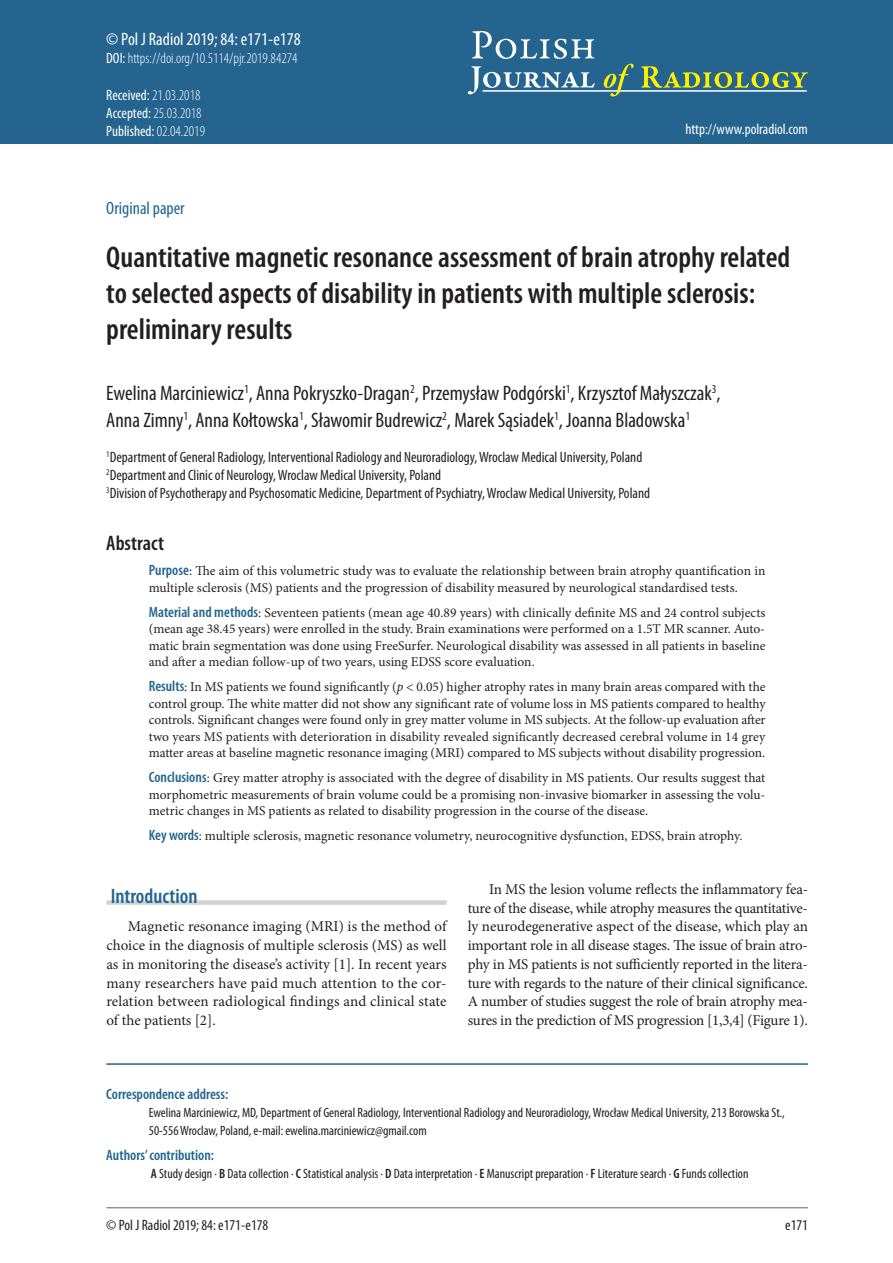
<style>
.page{position:relative;width:893px;height:1263px;background:#fff}
.page>*{position:absolute;margin:0;border:0;box-sizing:border-box;transform-origin:0 0}
.t1{font:600 condensed 30px/36px "Myriad Pro";color:#231f20}
.t2{font:condensed 21px/27px "Myriad Pro";color:#231f20}
.t3{font:600 condensed 21px "Myriad Pro";color:#24648f}
.t4{font:600 condensed 21px "Myriad Pro";color:#231f20}
.t5{font:condensed 18px "Myriad Pro";color:#fff}
.t6{font:condensed 18px "Myriad Pro";color:#24648f}
.t7{font:15px/18.8px "Minion Pro";letter-spacing:-.01em;color:#231f20;text-align:justify}
.t8{font:condensed 15px/18px "Myriad Pro";color:#231f20}
.t9{font:300 condensed 15px/18px "Myriad Pro";color:#fff}
.t10{font:600 condensed 15px "Myriad Pro";color:#24648f}
.t11{font:condensed 15px "Myriad Pro";color:#fff}
.t12{font:13.5px/16.5px "Minion Pro";color:#231f20;text-align:justify}
.t13{font:condensed 13.5px/18px "Myriad Pro";color:#231f20}
.s1{font-weight:400}
.s2{font-family:"Myriad Pro";font-weight:600;font-stretch:condensed;font-size:15px;color:#24648f}
.s3{font-style:italic}
.s4{font-weight:600}
</style>
<div class="page">
<hr style="left:106px;top:1207px;width:702px;height:1px;background:#939598">
<div style="left:0;top:0;width:893px;height:144px;background:#24648f"></div>
<svg style="left:472px;top:31px;width:122px;height:28px"></svg>
<svg style="left:468px;top:66px;width:127px;height:28px"></svg>
<hr style="left:483px;top:90px;width:324px;height:2px;background:#fff">
<svg style="left:604px;top:64px;width:30px;height:33px"></svg>
<svg style="left:641px;top:66px;width:167px;height:22px"></svg>
<hr style="left:106px;top:1063px;width:702px;height:2px;background:#24648f">
<div style="left:106px;top:900px;width:341px;height:5px;background:#d1d2d4"></div>
<h3 class="t5" style="left:106px;top:28px;width:196px">© Pol J Radiol 2019; 84: e171-e178</h3>
<p class="t9" style="left:106px;top:48px;width:193px"><span class="s1">DOI:</span> https://doi.org/10.5114/pjr.2019.84274</p>
<p class="t9" style="left:106px;top:86px;width:100px"><span class="s1">Received:</span> 21.03.2018<br><span class="s1">Accepted:</span> 25.03.2018<br><span class="s1">Published:</span> 02.04.2019</p>
<p class="t11" style="left:685px;top:120px;width:124px">http://www.polradiol.com</p>
<h3 class="t6" style="left:106px;top:197px;width:80px">Original paper</h3>
<h1 class="t1" style="left:106px;top:238px;width:685px">Quantitative magnetic resonance assessment of brain atrophy related to selected aspects of disability in patients with multiple sclerosis: preliminary results</h1>
<h2 class="t2" style="left:106px;top:379px;width:616px">Ewelina Marciniewicz<sup>1</sup>, Anna Pokryszko-Dragan<sup>2</sup>, Przemysław Podgórski<sup>1</sup>, Krzysztof Małyszczak<sup>3</sup>,<br>Anna Zimny<sup>1</sup>, Anna Kołtowska<sup>1</sup>, Sławomir Budrewicz<sup>2</sup>, Marek Sąsiadek<sup>1</sup>, Joanna Bladowska<sup>1</sup></h2>
<p class="t8" style="left:106px;top:447px;width:545px"><sup>1</sup>Department of General Radiology, Interventional Radiology and Neuroradiology, Wroclaw Medical University, Poland<br><sup>2</sup>Department and Clinic of Neurology, Wroclaw Medical University, Poland<br><sup>3</sup>Division of Psychotherapy and Psychosomatic Medicine, Department of Psychiatry, Wroclaw Medical University, Poland</p>
<h2 class="t4" style="left:106px;top:530px;width:59px">Abstract</h2>
<p class="t12" style="left:149px;top:563px;width:618px"><span class="s2">Purpose</span>: The aim of this volumetric study was to evaluate the relationship between brain atrophy quantification in multiple sclerosis (MS) patients and the progression of disability measured by neurological standardised tests.</p>
<p class="t12" style="left:149px;top:604px;width:618px"><span class="s2">Material and methods</span>: Seventeen patients (mean age 40.89 years) with clinically definite MS and 24 control subjects (mean age 38.45 years) were enrolled in the study. Brain examinations were performed on a 1.5T MR scanner. Auto&shy;matic brain segmentation was done using FreeSurfer. Neurological disability was assessed in all patients in baseline and after a median follow-up of two years, using EDSS score evaluation.</p>
<p class="t12" style="left:149px;top:679px;width:618px"><span class="s2">Results</span>: In MS patients we found significantly (<span class="s3">p</span> &lt; 0.05) higher atrophy rates in many brain areas compared with the control group. The white matter did not show any significant rate of volume loss in MS patients compared to healthy controls. Significant changes were found only in grey matter volume in MS subjects. At the follow-up evaluation after two years MS patients with deterioration in disability revealed significantly decreased cerebral volume in 14 grey matter areas at baseline magnetic resonance imaging (MRI) compared to MS subjects without disability progression.</p>
<p class="t12" style="left:149px;top:770px;width:618px"><span class="s2">Conclusions</span>: Grey matter atrophy is associated with the degree of disability in MS patients. Our results suggest that morphometric measurements of brain volume could be a promising non-invasive biomarker in assessing the volu&shy;metric changes in MS patients as related to disability progression in the course of the disease.</p>
<p class="t12" style="left:149px;top:828px;width:595px"><span class="s2">Key words</span>: multiple sclerosis, magnetic resonance volumetry, neurocognitive dysfunction, EDSS, brain atrophy.</p>
<h2 class="t3" style="left:111px;top:883px;width:88px">Introduction</h2>
<p class="t7" style="left:106px;top:917px;width:342px;text-indent:21px">Magnetic resonance imaging (MRI) is the method of choice in the diagnosis of multiple sclerosis (MS) as well as in monitoring the disease’s activity [1]. In recent years many researchers have paid much attention to the cor&shy;relation between radiological findings and clinical state of the patients [2].</p>
<p class="t7" style="left:468px;top:880px;width:342px;text-indent:21px">In MS the lesion volume reflects the inflammatory fea&shy;ture of the disease, while atrophy measures the quantitative&shy;ly neurodegenerative aspect of the disease, which play an important role in all disease stages. The issue of brain atro&shy;phy in MS patients is not sufficiently reported in the litera&shy;ture with regards to the nature of their clinical significance.<br>A number of studies suggest the role of brain atrophy mea&shy;sures in the prediction of MS progression [1,3,4] (Figure 1).</p>
<p class="t10" style="left:106px;top:1084px;width:124px">Correspondence address:</p>
<p class="t13" style="left:149px;top:1103px;width:638px">Ewelina Marciniewicz, MD, Department of General Radiology, Interventional Radiology and Neuroradiology, Wrocław Medical University, 213 Borowska St.,<br>50-556 Wroclaw, Poland, e-mail: ewelina.marciniewicz@gmail.com</p>
<p class="t10" style="left:106px;top:1145px;width:109px">Authors’ contribution:</p>
<p class="t13" style="left:151px;top:1164px;width:599px"><span class="s4">A</span> Study design ∙ <span class="s4">B</span> Data collection ∙ <span class="s4">C</span> Statistical analysis ∙ <span class="s4">D</span> Data interpretation ∙ <span class="s4">E</span> Manuscript preparation ∙ <span class="s4">F</span> Literature search ∙ <span class="s4">G</span> Funds collection</p>
<p class="t8" style="left:106px;top:1216px;width:164px">© Pol J Radiol 2019; 84: e171-e178</p>
<p class="t8" style="left:785px;top:1216px;width:24px">e171</p>
</div>
